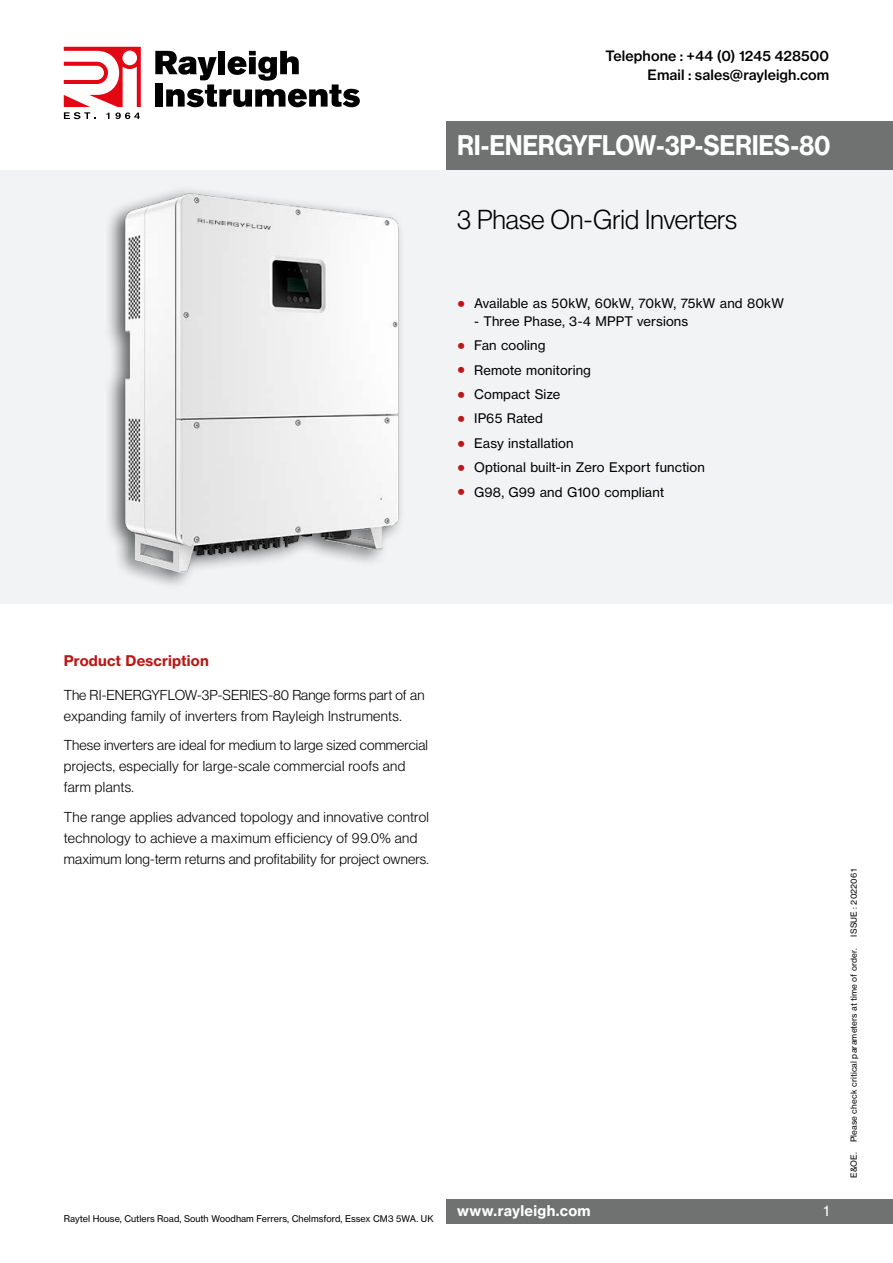
<style>
.page{position:relative;width:893px;height:1263px;background:#fff}
.page>*{position:absolute;margin:0;border:0;box-sizing:border-box;transform-origin:0 0}
.DS_-_Main_Product{font:26.85px "N Haas Grotesk DS Pro 45 Lt";color:#000}
.DS_-_Main_Product_Re{font:26.7px "N Haas Grotesk TX Pro 75 Bd";letter-spacing:-.02em;color:#fff;scale:.89 1}
.DS_-_Sub_Head_1_-_Re{font:14.55px "N Haas Grotesk TX Pro 75 Bd";letter-spacing:.015em;color:#bb1818}
.t1{font:14.55px "N Haas Grotesk TX Pro 75 Bd";letter-spacing:.025em;color:#fff}
.t2{font:14.4px "N Haas Grotesk TX Pro 55 Rg";color:#fff}
.DS_-_Application{font:14.1px/21px "N Haas Grotesk DS Pro 45 Lt";letter-spacing:.01em;color:#000}
.t3{font:14.1px/19.5px "N Haas Grotesk TX Pro 65 Md";letter-spacing:.005em;color:#000;text-align:right}
.t4{font:13.05px "N Haas Grotesk TX Pro 55 Rg";letter-spacing:.005em;color:#000}
.t5{font:9.15px "N Haas Grotesk TX Pro 55 Rg";color:#000}
.DS_-_Master_Item_-_E{font:8.25px "N Haas Grotesk TX Pro 55 Rg";letter-spacing:.02em;color:#000}
.s1{font-size:24px;color:#bb1818}
</style>
<div class="page">
<div style="left:446px;top:1199px;width:447px;height:25px;background:#6f7271"></div>
<div style="left:0;top:170px;width:893px;height:434px;background:#f1f3f4"></div>
<svg style="left:155px;top:51px;width:205px;height:56px"></svg>
<svg style="left:64px;top:47px;width:77px;height:72px"></svg>
<div style="left:446px;top:121px;width:447px;height:49px;background:#6f7271"></div>
<img style="left:108px;top:190px;width:293px;height:390px">
<p class="t3" style="left:605px;top:46px;width:225px">Telephone : +44 (0) 1245 428500<br>Email : sales@rayleigh.com</p>
<p class="DS_-_Main_Product_Re" style="left:457px;top:128px;width:421px">RI-ENERGYFLOW-3P-SERIES-80</p>
<p class="DS_-_Main_Product" style="left:457px;top:204px;width:282px">3 Phase On-Grid Inverters</p>
<p class="t4" style="left:457px;top:295px;width:328px"><span class="s1">•</span> Available as 50kW, 60kW, 70kW, 75kW and 80kW</p>
<p class="t4" style="left:474px;top:313px;width:216px">- Three Phase, 3-4 MPPT versions</p>
<p class="t4" style="left:457px;top:337px;width:90px"><span class="s1">•</span> Fan cooling</p>
<p class="t4" style="left:457px;top:362px;width:135px"><span class="s1">•</span> Remote monitoring</p>
<p class="t4" style="left:457px;top:386px;width:105px"><span class="s1">•</span> Compact Size</p>
<p class="t4" style="left:457px;top:411px;width:87px"><span class="s1">•</span> IP65 Rated</p>
<p class="t4" style="left:457px;top:435px;width:118px"><span class="s1">•</span> Easy installation</p>
<p class="t4" style="left:457px;top:459px;width:249px"><span class="s1">•</span> Optional built-in Zero Export function</p>
<p class="t4" style="left:457px;top:484px;width:209px"><span class="s1">•</span> G98, G99 and G100 compliant</p>
<p class="DS_-_Sub_Head_1_-_Re" style="left:64px;top:652px;width:147px">Product Description</p>
<p class="DS_-_Application" style="left:64px;top:684px;width:362px">The RI-ENERGYFLOW-3P-SERIES-80 Range forms part of an expanding family of inverters from Rayleigh Instruments.</p>
<p class="DS_-_Application" style="left:64px;top:735px;width:366px">These inverters are ideal for medium to large sized commercial projects, especially for large-scale commercial roofs and farm plants.</p>
<p class="DS_-_Application" style="left:64px;top:806px;width:367px">The range applies advanced topology and innovative control technology to achieve a maximum efficiency of 99.0% and maximum long-term returns and profitability for project owners.</p>
<p class="t5" style="left:64px;top:1213px;width:371px">Raytel House, Cutlers Road, South Woodham Ferrers, Chelmsford, Essex CM3 5WA. UK</p>
<p class="t1" style="left:457px;top:1201px;width:135px">www.rayleigh.com</p>
<p class="t2" style="left:824px;top:1202px;width:7px">1</p>
<p class="DS_-_Master_Item_-_E" style="left:849px;top:937px;width:69px;rotate:-90deg">ISSUE : 2022061</p>
<p class="DS_-_Master_Item_-_E" style="left:849px;top:1178px;width:231px;rotate:-90deg">E&amp;OE. Please check critical parameters at time of order.</p>
</div>
